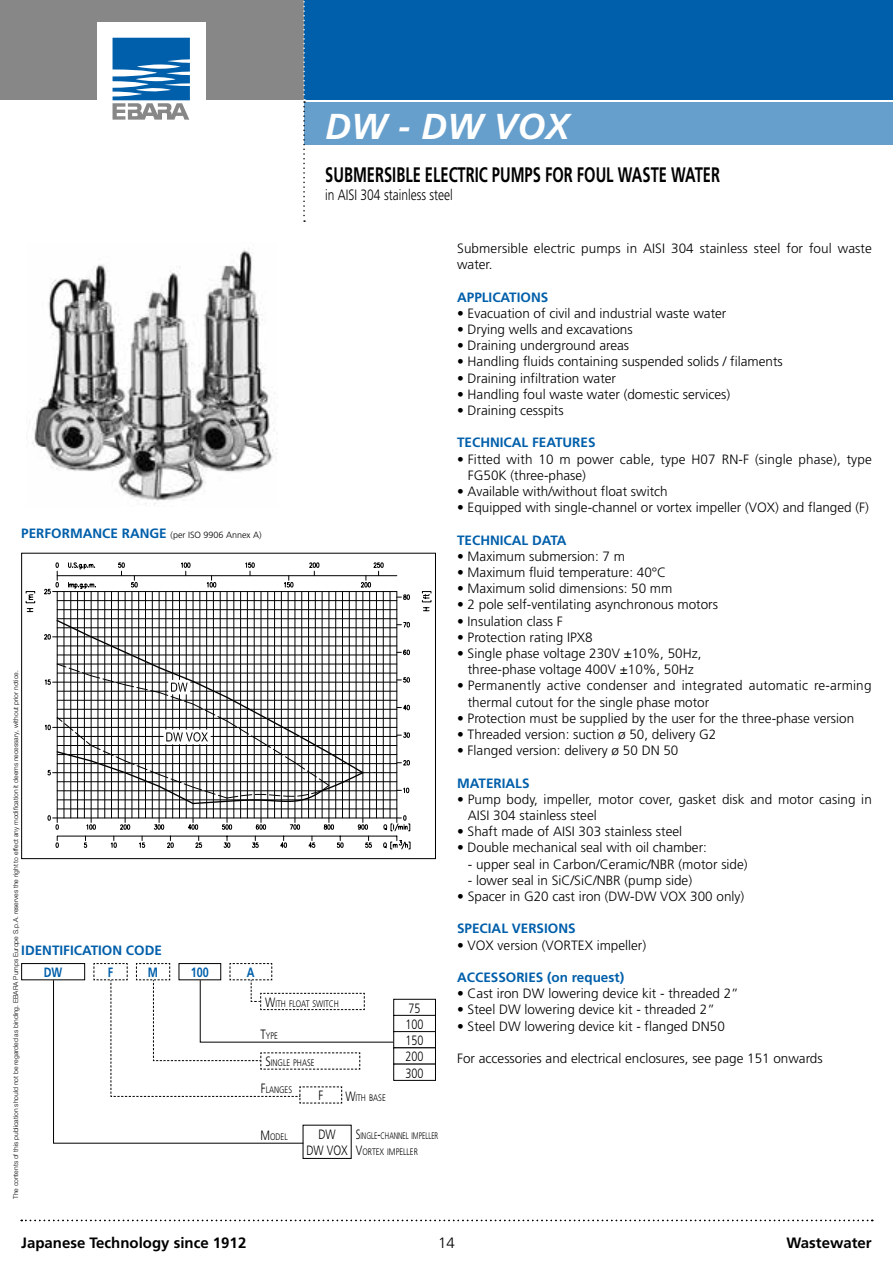
<style>
.page{position:relative;width:893px;height:1263px;background:#fff}
.page>*{position:absolute;margin:0;border:0;box-sizing:border-box;transform-origin:0 0}
.t1{font:italic 700 36px "Frutiger";color:#fff}
.t2{font:700 21px "Frutiger";color:#000;scale:.7 1}
.t3{font:700 15px "Frutiger";color:#000}
.t4{font:300 15px "Frutiger";color:#000;scale:.8 1}
.t5{font:300 15px "Frutiger";color:#000}
.t6{font:300 13.5px/16.2px "Frutiger";color:#000}
.t7{font:700 13.5px/22.4px "Frutiger";color:#005faa}
.t8{font:300 13.5px/16.2px "Frutiger";color:#000;scale:.8 1}
.t9{font:700 13.5px "Frutiger";color:#005faa;scale:.8 1}
.t10{font:300 9.45px "Frutiger";color:#000;scale:.8 1}
.t11{font:300 9.45px/16.5px "Frutiger";color:#000;scale:.7 1}
.t12{font:300 9px "Frutiger";color:#000}
.t13{font:300 6.75px "Helvetica Neue";color:#000}
.s1{font-weight:700;font-size:13.5px;color:#005faa}
.s2{font-size:13.5px}
</style>
<div class="page">
<div style="left:304px;top:0;width:589px;height:100px;background:#005faa"></div>
<div style="left:304px;top:102px;width:589px;height:43px;background:#669fcc"></div>
<div style="left:0;top:0;width:304px;height:100px;background:#878787"></div>
<svg style="left:303px;top:1px;width:2px;height:221px"></svg>
<div style="left:97px;top:22px;width:108px;height:113px;background:#fff"></div>
<svg style="left:113px;top:38px;width:77px;height:82px"></svg>
<svg style="left:26px;top:563px;width:405px;height:286px"></svg>
<hr style="left:64px;top:591px;width:1px;height:227px;background:#000">
<hr style="left:71px;top:591px;width:1px;height:227px;background:#000">
<hr style="left:77px;top:591px;width:1px;height:227px;background:#000">
<hr style="left:390px;top:591px;width:1px;height:227px;background:#000">
<svg style="left:84px;top:563px;width:300px;height:285px"></svg>
<hr style="left:172px;top:591px;width:1px;height:89px;background:#000">
<hr style="left:179px;top:591px;width:1px;height:89px;background:#000">
<hr style="left:186px;top:591px;width:1px;height:89px;background:#000">
<hr style="left:172px;top:695px;width:1px;height:34px;background:#000">
<hr style="left:193px;top:591px;width:1px;height:138px;background:#000">
<hr style="left:186px;top:695px;width:1px;height:34px;background:#000">
<hr style="left:179px;top:695px;width:1px;height:34px;background:#000">
<hr style="left:200px;top:591px;width:1px;height:138px;background:#000">
<hr style="left:206px;top:591px;width:1px;height:138px;background:#000">
<hr style="left:166px;top:591px;width:1px;height:138px;background:#000">
<div style="left:21px;top:553px;width:415px;height:306px;border:1px solid #000"></div>
<img style="left:32px;top:248px;width:246px;height:256px">
<div style="left:21px;top:963px;width:64px;height:17px;border:1px solid #000"></div>
<div style="left:393px;top:999px;width:43px;height:17px;border:1px solid #000"></div>
<div style="left:393px;top:1015px;width:43px;height:17px;border:1px solid #000"></div>
<div style="left:393px;top:1031px;width:43px;height:17px;border:1px solid #000"></div>
<div style="left:393px;top:1047px;width:43px;height:17px;border:1px solid #000"></div>
<div style="left:393px;top:1064px;width:43px;height:17px;border:1px solid #000"></div>
<svg style="left:53px;top:963px;width:341px;height:181px"></svg>
<div style="left:303px;top:1125px;width:49px;height:34px;border:1px solid #000"></div>
<svg style="left:21px;top:1220px;width:852px;height:1px"></svg>
<h1 class="t1" style="left:325px;top:106px;width:246px">DW - DW VOX</h1>
<h2 class="t2" style="left:325px;top:162px;width:565px">SUBMERSIBLE ELECTRIC PUMPS FOR FOUL WASTE WATER</h2>
<p class="t4" style="left:325px;top:186px;width:161px">in AISI 304 stainless steel</p>
<p class="t12" style="left:21px;top:530px;width:242px"><span class="s1">PERFORMANCE RANGE</span> (per ISO 9906 Annex A)</p>
<p class="t13" style="left:12px;top:1199px;width:530px;rotate:-90deg">The contents of this publication should not be regarded as binding. EBARA Pumps Europe S.p.A. reserves the right to effect any modification it deems necessary, without prior notice.</p>
<p class="t7" style="left:44px;top:938px;width:120px;text-indent:-23px">IDENTIFICATION CODE<br>DW</p>
<p class="t9" style="left:108px;top:964px;width:8px">F</p>
<p class="t9" style="left:148px;top:964px;width:14px">M</p>
<p class="t9" style="left:191px;top:964px;width:24px">100</p>
<p class="t9" style="left:247px;top:964px;width:11px">A</p>
<p class="t10" style="left:265px;top:998px;width:94px"><span class="s2">W</span>ITH FLOAT SWITCH</p>
<p class="t8" style="left:406px;top:1000px;width:24px">75<br>100</p>
<p class="t10" style="left:260px;top:1031px;width:23px"><span class="s2">T</span>YPE</p>
<p class="t8" style="left:406px;top:1032px;width:24px;text-align:justify">150<br>200<br>300</p>
<p class="t10" style="left:265px;top:1058px;width:63px"><span class="s2">S</span>INGLE PHASE</p>
<p class="t10" style="left:261px;top:1085px;width:40px"><span class="s2">F</span>LANGES</p>
<p class="t8" style="left:318px;top:1087px;width:7px">F</p>
<p class="t10" style="left:345px;top:1092px;width:52px"><span class="s2">W</span>ITH BASE</p>
<p class="t8" style="left:306px;top:1126px;width:38px;text-align:right">DW<br>DW VOX</p>
<p class="t11" style="left:356px;top:1127px;width:119px"><span class="s2">S</span>INGLE<span class="s2">-</span>CHANNEL IMPELLER<br><span class="s2">V</span>ORTEX IMPELLER</p>
<p class="t10" style="left:260px;top:1132px;width:36px"><span class="s2">M</span>ODEL</p>
<p class="t6" style="left:457px;top:240px;width:416px">Submersible electric pumps in AISI 304 stainless steel for foul waste water.</p>
<p class="t7" style="left:457px;top:286px;width:93px">APPLICATIONS</p>
<p class="t6" style="left:457px;top:305px;width:271px">• Evacuation of civil and industrial waste water</p>
<p class="t6" style="left:457px;top:321px;width:177px">• Drying wells and excavations</p>
<p class="t6" style="left:457px;top:337px;width:174px">• Draining underground areas</p>
<p class="t6" style="left:457px;top:354px;width:327px">• Handling fluids containing suspended solids / filaments</p>
<p class="t6" style="left:457px;top:370px;width:161px">• Draining infiltration water</p>
<p class="t6" style="left:457px;top:386px;width:275px">• Handling foul waste water (domestic services)</p>
<p class="t6" style="left:457px;top:402px;width:108px">• Draining cesspits</p>
<p class="t7" style="left:457px;top:431px;width:140px">TECHNICAL FEATURES</p>
<p class="t6" style="left:468px;top:451px;width:406px;text-indent:-11px">• Fitted with 10 m power cable, type H07 RN-F (single phase), type<br>FG50K (three-phase)</p>
<p class="t6" style="left:457px;top:483px;width:212px">• Available with/without float switch</p>
<p class="t6" style="left:457px;top:499px;width:413px">• Equipped with single-channel or vortex impeller (VOX) and flanged (F)</p>
<p class="t7" style="left:457px;top:529px;width:111px">TECHNICAL DATA</p>
<p class="t6" style="left:457px;top:548px;width:170px">• Maximum submersion: 7 m</p>
<p class="t6" style="left:457px;top:564px;width:211px">• Maximum fluid temperature: 40°C</p>
<p class="t6" style="left:457px;top:580px;width:217px">• Maximum solid dimensions: 50 mm</p>
<p class="t6" style="left:457px;top:597px;width:262px">• 2 pole self-ventilating asynchronous motors</p>
<p class="t6" style="left:457px;top:613px;width:107px">• Insulation class F</p>
<p class="t6" style="left:457px;top:629px;width:137px">• Protection rating IPX8</p>
<p class="t6" style="left:457px;top:645px;width:246px;text-align:center">• Single phase voltage 230V ±10%, 50Hz, three-phase voltage 400V ±10%, 50Hz</p>
<p class="t6" style="left:468px;top:678px;width:405px;text-indent:-11px">• Permanently active condenser and integrated automatic re-arming thermal cutout for the single phase motor</p>
<p class="t6" style="left:457px;top:710px;width:399px">• Protection must be supplied by the user for the three-phase version</p>
<p class="t6" style="left:457px;top:726px;width:261px">• Threaded version: suction ø 50, delivery G2</p>
<p class="t6" style="left:457px;top:742px;width:223px">• Flanged version: delivery ø 50 DN 50</p>
<p class="t7" style="left:457px;top:772px;width:74px">MATERIALS</p>
<p class="t6" style="left:468px;top:791px;width:406px;text-indent:-11px">• Pump body, impeller, motor cover, gasket disk and motor casing in<br>AISI 304 stainless steel</p>
<p class="t6" style="left:457px;top:823px;width:227px">• Shaft made of AISI 303 stainless steel</p>
<p class="t6" style="left:457px;top:840px;width:251px">• Double mechanical seal with oil chamber:</p>
<p class="t6" style="left:468px;top:856px;width:281px">- upper seal in Carbon/Ceramic/NBR (motor side)</p>
<p class="t6" style="left:468px;top:872px;width:226px">- lower seal in SiC/SiC/NBR (pump side)</p>
<p class="t6" style="left:457px;top:888px;width:289px">• Spacer in G20 cast iron (DW-DW VOX 300 only)</p>
<p class="t7" style="left:457px;top:917px;width:120px">SPECIAL VERSIONS</p>
<p class="t6" style="left:457px;top:937px;width:191px">• VOX version (VORTEX impeller)</p>
<p class="t7" style="left:457px;top:966px;width:169px">ACCESSORIES (on request)</p>
<p class="t6" style="left:457px;top:985px;width:283px">• Cast iron DW lowering device kit - threaded 2”</p>
<p class="t6" style="left:457px;top:1002px;width:259px">• Steel DW lowering device kit - threaded 2”</p>
<p class="t6" style="left:457px;top:1018px;width:269px">• Steel DW lowering device kit - flanged DN50</p>
<p class="t6" style="left:457px;top:1050px;width:367px">For accessories and electrical enclosures, see page 151 onwards</p>
<p class="t3" style="left:21px;top:1233px;width:227px">Japanese Technology since 1912</p>
<p class="t5" style="left:438px;top:1234px;width:18px">14</p>
<p class="t3" style="left:786px;top:1233px;width:87px">Wastewater</p>
</div>
